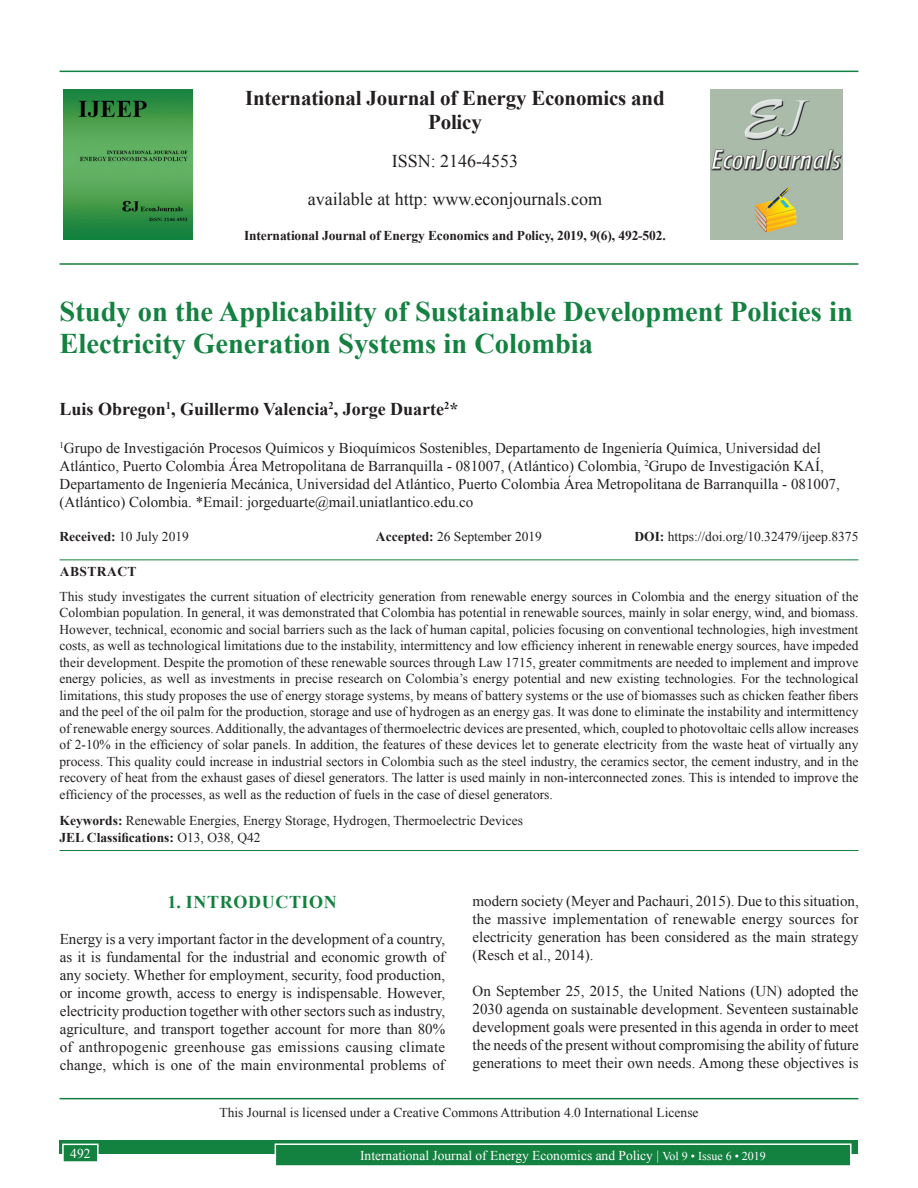
<style>
.page{position:relative;width:918px;height:1188px;background:#fff}
.page>*{position:absolute;margin:0;border:0;box-sizing:border-box;transform-origin:0 0}
.AT{font:700 28.5px/31.5px "Times New Roman";color:#13813f}
.JN{font:700 21px/24px "Times New Roman";letter-spacing:-.01em;color:#231f20;text-align:center}
.ISSN{font:18px "Times New Roman";color:#231f20}
.AU{font:700 18px "Times New Roman";color:#231f20}
.t1{font:700 18px "Times New Roman";letter-spacing:.035em;color:#13813f}
.TX{font:15px/18px "Times New Roman";color:#231f20;text-align:justify}
.AFF{font:15px/18px "Times New Roman";color:#231f20}
.ABS{font:13.5px/16.5px "Times New Roman";color:#231f20;text-align:justify}
.KWD{font:13.5px/16.2px "Times New Roman";color:#231f20}
.HIS{font:13.5px "Times New Roman";color:#231f20}
.CCA{font:13.5px "Times New Roman";color:#231f20}
.JD{font:700 13.5px "Times New Roman";letter-spacing:-.01em;color:#231f20}
.RF{font:13.5px "Times New Roman";color:#fff}
.ABSH{font:700 13.5px "Times New Roman";letter-spacing:.035em;color:#231f20}
.Folio{font:13.5px "Times New Roman";color:#fff}
.s1{font-weight:700}
.s2{font-size:12px}
</style>
<div class="page">
<div style="left:60px;top:1140px;width:798px;height:13px;background:#13813f"></div>
<div style="left:275px;top:1144px;width:576px;height:22px;background:#13813f"></div>
<div style="left:275px;top:1143px;width:577px;height:24px;border:2px solid #fff"></div>
<div style="left:63px;top:1144px;width:35px;height:18px;background:#13813f"></div>
<div style="left:62px;top:1144px;width:37px;height:19px;border:2px solid #fff"></div>
<hr style="left:60px;top:71px;width:798px;height:1px;background:#13813f">
<hr style="left:60px;top:263px;width:798px;height:2px;background:#13813f">
<img style="left:64px;top:89px;width:129px;height:151px">
<img style="left:711px;top:89px;width:132px;height:150px">
<hr style="left:60px;top:559px;width:798px;height:1px;background:#13813f">
<hr style="left:60px;top:850px;width:798px;height:1px;background:#13813f">
<hr style="left:60px;top:1098px;width:798px;height:1px;background:#13813f">
<p class="JN" style="left:245px;top:85px;width:421px">International Journal of Energy Economics and<br>Policy</p>
<p class="ISSN" style="left:392px;top:148px;width:128px">ISSN: 2146-4553</p>
<p class="ISSN" style="left:308px;top:186px;width:296px">available at http: www.econjournals.com</p>
<p class="JD" style="left:244px;top:226px;width:423px">International Journal of Energy Economics and Policy, 2019, 9(6), 492-502.</p>
<p class="AT" style="left:60px;top:295px;width:795px">Study on the Applicability of Sustainable Development Policies in<br>Electricity Generation Systems in Colombia</p>
<p class="AU" style="left:60px;top:396px;width:400px">Luis Obregon<sup>1</sup>, Guillermo Valencia<sup>2</sup>, Jorge Duarte<sup>2</sup>*</p>
<p class="AFF" style="left:60px;top:438px;width:782px"><sup>1</sup>Grupo de Investigación Procesos Químicos y Bioquímicos Sostenibles, Departamento de Ingeniería Química, Universidad del Atlántico, Puerto Colombia Área Metropolitana de Barranquilla - 081007, (Atlántico) Colombia, <sup>2</sup>Grupo de Investigación KAÍ, Departamento de Ingeniería Mecánica, Universidad del Atlántico, Puerto Colombia Área Metropolitana de Barranquilla - 081007, (Atlántico) Colombia. *Email: jorgeduarte@mail.uniatlantico.edu.co</p>
<p class="HIS" style="left:60px;top:527px;width:131px"><span class="s1">Received:</span> 10 July 2019</p>
<p class="HIS" style="left:376px;top:527px;width:168px"><span class="s1">Accepted:</span> 26 September 2019</p>
<p class="HIS" style="left:634px;top:527px;width:226px"><span class="s1">DOI:</span> https://doi.org/10.32479/ijeep.8375</p>
<p class="ABSH" style="left:60px;top:561px;width:78px">ABSTRACT</p>
<p class="ABS" style="left:60px;top:588px;width:801px">This study investigates the current situation of electricity generation from renewable energy sources in Colombia and the energy situation of the Colombian population. In general, it was demonstrated that Colombia has potential in renewable sources, mainly in solar energy, wind, and biomass.<br>However, technical, economic and social barriers such as the lack of human capital, policies focusing on conventional technologies, high investment costs, as well as technological limitations due to the instability, intermittency and low efficiency inherent in renewable energy sources, have impeded their development. Despite the promotion of these renewable sources through Law 1715, greater commitments are needed to implement and improve energy policies, as well as investments in precise research on Colombia’s energy potential and new existing technologies. For the technological limitations, this study proposes the use of energy storage systems, by means of battery systems or the use of biomasses such as chicken feather fibers and the peel of the oil palm for the production, storage and use of hydrogen as an energy gas. It was done to eliminate the instability and intermittency of renewable energy sources. Additionally, the advantages of thermoelectric devices are presented, which, coupled to photovoltaic cells allow increases of 2-10% in the efficiency of solar panels. In addition, the features of these devices let to generate electricity from the waste heat of virtually any process. This quality could increase in industrial sectors in Colombia such as the steel industry, the ceramics sector, the cement industry, and in the recovery of heat from the exhaust gases of diesel generators. The latter is used mainly in non-interconnected zones. This is intended to improve the efficiency of the processes, as well as the reduction of fuels in the case of diesel generators.</p>
<p class="KWD" style="left:60px;top:812px;width:465px"><span class="s1">Keywords:</span> Renewable Energies, Energy Storage, Hydrogen, Thermoelectric Devices<br><span class="s1">JEL Classifications:</span> O13, O38, Q42</p>
<p class="TX" style="left:473px;top:892px;width:388px">modern society (Meyer and Pachauri, 2015). Due to this situation, the massive implementation of renewable energy sources for electricity generation has been considered as the main strategy (Resch et al., 2014).</p>
<p class="TX" style="left:473px;top:982px;width:388px">On September 25, 2015, the United Nations (UN) adopted the 2030 agenda on sustainable development. Seventeen sustainable development goals were presented in this agenda in order to meet the needs of the present without compromising the ability of future generations to meet their own needs. Among these objectives is</p>
<p class="CCA" style="left:219px;top:1103px;width:481px">This Journal is licensed under a Creative Commons Attribution 4.0 International License</p>
<h1 class="t1" style="left:168px;top:889px;width:171px">1. INTRODUCTION</h1>
<p class="TX" style="left:60px;top:929px;width:387px">Energy is a very important factor in the development of a country, as it is fundamental for the industrial and economic growth of any society. Whether for employment, security, food production, or income growth, access to energy is indispensable. However, electricity production together with other sectors such as industry, agriculture, and transport together account for more than 80% of anthropogenic greenhouse gas emissions causing climate change, which is one of the main environmental problems of</p>
<p class="Folio" style="left:70px;top:1144px;width:22px">492</p>
<p class="RF" style="left:360px;top:1146px;width:407px">International Journal of Energy Economics and Policy | <span class="s2">Vol 9 • Issue 6 • 2019</span></p>
</div>
